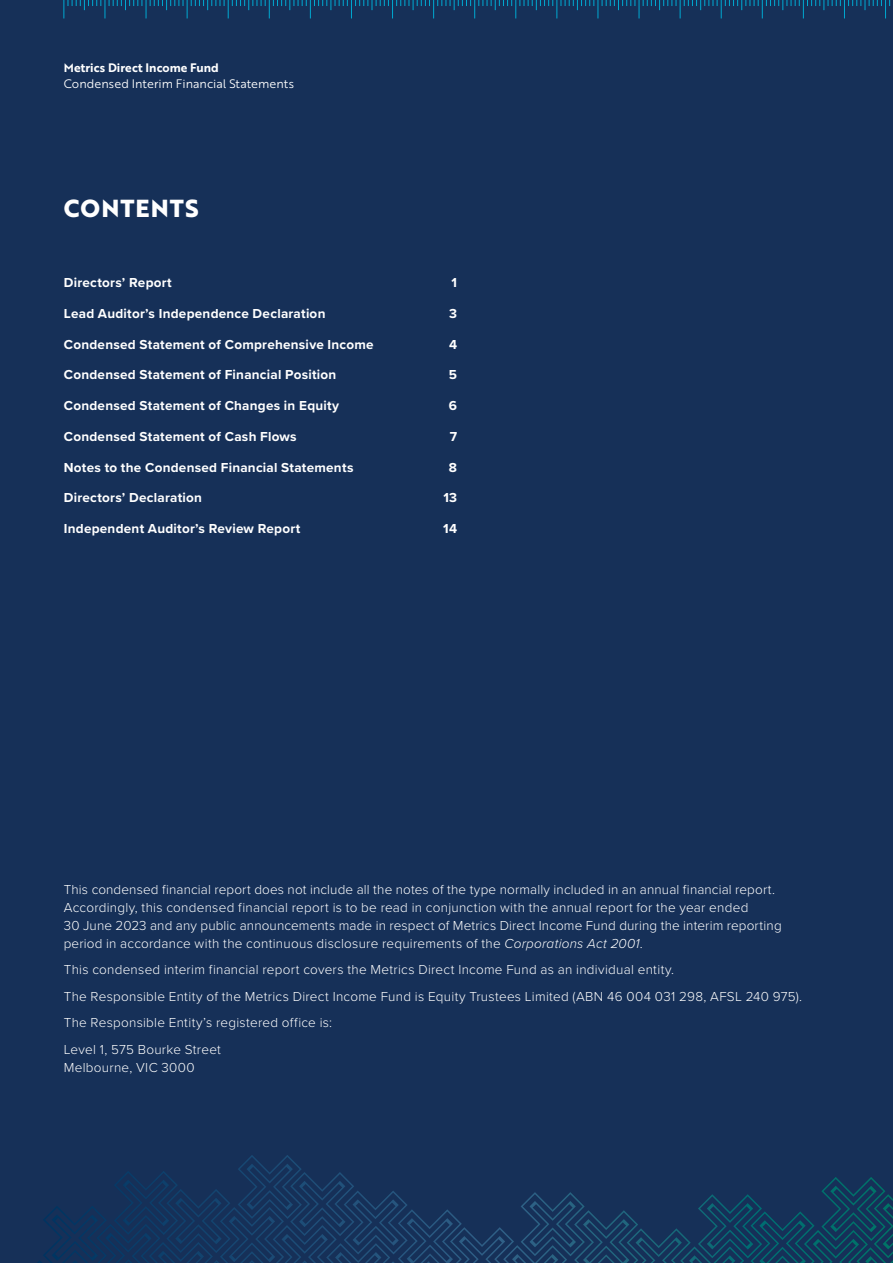
<style>
.page{position:relative;width:893px;height:1263px;background:#fff}
.page>*{position:absolute;margin:0;border:0;box-sizing:border-box;transform-origin:0 0}
.t1{font:700 24px "Brother 1816 Extra";letter-spacing:.045em;color:#fff}
.t2{font:300 13.5px/18px "Proxima Nova";letter-spacing:.02em;color:#fff}
.t3{font:700 13.5px "Proxima Nova";letter-spacing:.02em;color:#fff}
.t4{font:12px "Brother 1816 Book";letter-spacing:.005em;color:#fff}
.t5{font:12px "Brother 1816 Bold";letter-spacing:.005em;color:#fff}
.s1{font-style:italic}
</style>
<div class="page">
<div style="left:0;top:0;width:892px;height:1263px;background:#163058"></div>
<svg style="left:114px;top:1155px;width:779px;height:103px"></svg>
<svg style="left:64px;top:0;width:829px;height:18px"></svg>
<p class="t5" style="left:64px;top:59px;width:157px">Metrics Direct Income Fund</p>
<p class="t4" style="left:64px;top:75px;width:232px">Condensed Interim Financial Statements</p>
<h1 class="t1" style="left:64px;top:190px;width:136px">CONTENTS</h1>
<p class="t3" style="left:64px;top:272px;width:110px">Directors’ Report</p>
<p class="t3" style="left:452px;top:272px;width:7px">1</p>
<p class="t3" style="left:64px;top:303px;width:263px">Lead Auditor’s Independence Declaration</p>
<p class="t3" style="left:449px;top:303px;width:9px">3</p>
<p class="t3" style="left:64px;top:334px;width:311px">Condensed Statement of Comprehensive Income</p>
<p class="t3" style="left:449px;top:334px;width:10px">4</p>
<p class="t3" style="left:64px;top:365px;width:274px">Condensed Statement of Financial Position</p>
<p class="t3" style="left:449px;top:365px;width:10px">5</p>
<p class="t3" style="left:64px;top:395px;width:277px">Condensed Statement of Changes in Equity</p>
<p class="t3" style="left:449px;top:395px;width:10px">6</p>
<p class="t3" style="left:64px;top:426px;width:234px">Condensed Statement of Cash Flows</p>
<p class="t3" style="left:450px;top:426px;width:9px">7</p>
<p class="t3" style="left:64px;top:457px;width:291px">Notes to the Condensed Financial Statements</p>
<p class="t3" style="left:449px;top:457px;width:10px">8</p>
<p class="t3" style="left:64px;top:488px;width:140px">Directors’ Declaration</p>
<p class="t3" style="left:443px;top:488px;width:15px">13</p>
<p class="t3" style="left:64px;top:519px;width:238px">Independent Auditor’s Review Report</p>
<p class="t3" style="left:443px;top:519px;width:15px">14</p>
<p class="t2" style="left:64px;top:879px;width:719px">This condensed financial report does not include all the notes of the type normally included in an annual financial report.<br>Accordingly, this condensed financial report is to be read in conjunction with the annual report for the year ended<br>30 June 2023 and any public announcements made in respect of Metrics Direct Income Fund during the interim reporting period in accordance with the continuous disclosure requirements of the <span class="s1">Corporations Act 2001</span>.</p>
<p class="t2" style="left:64px;top:955px;width:740px;line-height:26.5px">This condensed interim financial report covers the Metrics Direct Income Fund as an individual entity.<br>The Responsible Entity of the Metrics Direct Income Fund is Equity Trustees Limited (ABN 46 004 031 298, AFSL 240 975).<br>The Responsible Entity’s registered office is:<br>Level 1, 575 Bourke Street</p>
<p class="t2" style="left:64px;top:1057px;width:132px">Melbourne, VIC 3000</p>
</div>
